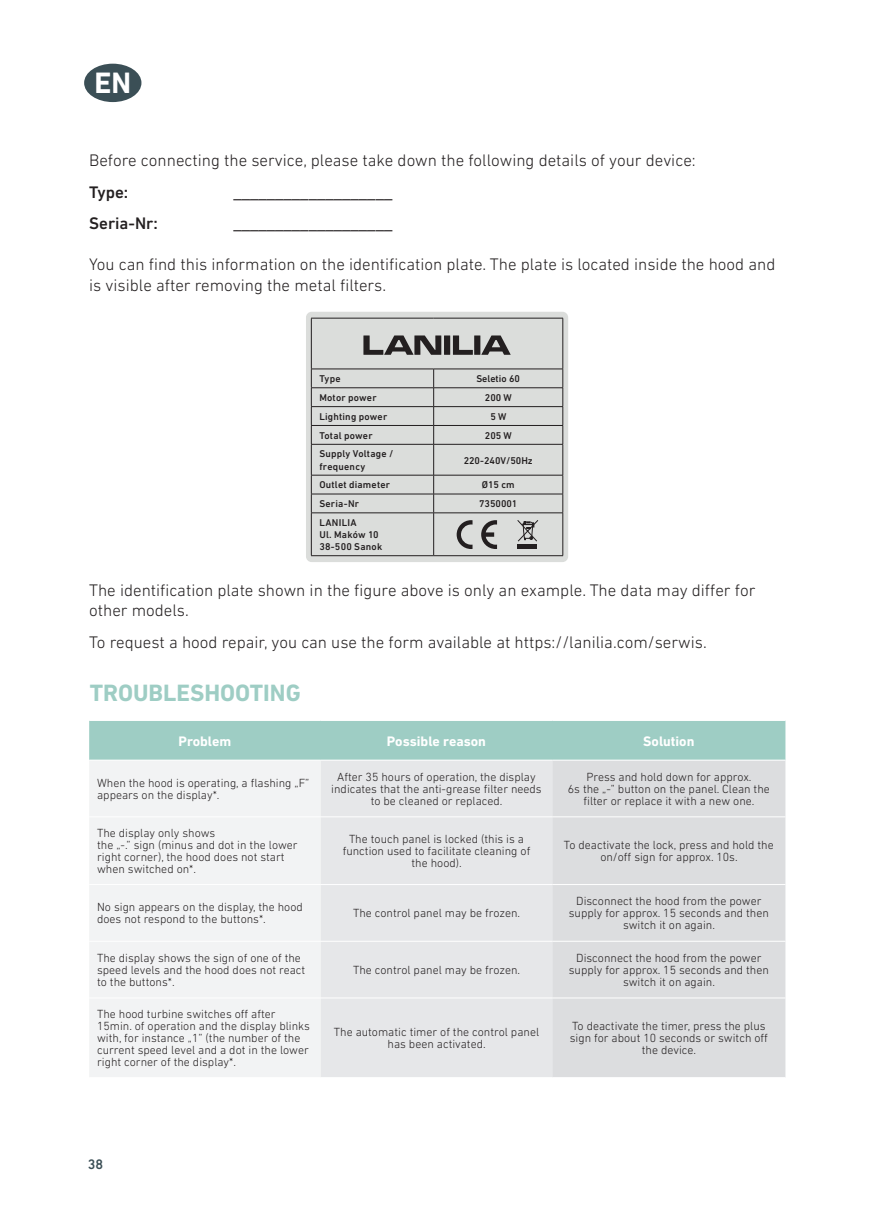
<style>
.page{position:relative;width:874px;height:1225px;background:#fff}
.page>*{position:absolute;margin:0;border:0;box-sizing:border-box;transform-origin:0 0}
.t1{font:700 30px "DIN Next LT Pro";color:#fff}
.t2{font:700 24px "DIN Next LT Pro";color:#9ecdc4}
.t3{font:300 17px/20.4px "DIN Next LT Pro";color:#231f20}
.t4{font:500 17px "DIN Next LT Pro";color:#231f20}
.t5{font:700 14px "DIN Next LT Pro";color:#fff}
.t6{font:500 14px "DIN Next LT Pro";color:#3b4f56}
.t7{font:300 12px/12px "DIN Next LT Pro";color:#231f20;text-align:center}
.t8{font:500 10px/12px "DIN Next LT Pro";letter-spacing:.02em;color:#231f20}
.t9{font:500 10px "DIN Next LT Pro";color:#231f20}
</style>
<div class="page">
<div style="left:84px;top:64px;width:57px;height:38px;background:#3b4f56;border-radius:50%"></div>
<div style="left:306px;top:312px;width:262px;height:250px;background:#dbdddb;border-radius:6px"></div>
<hr style="left:562px;top:318px;width:1px;height:51px;background:#231f20">
<hr style="left:311px;top:318px;width:122px;height:1px;background:#231f20">
<hr style="left:311px;top:318px;width:1px;height:51px;background:#231f20">
<hr style="left:433px;top:318px;width:129px;height:1px;background:#231f20">
<hr style="left:311px;top:368px;width:122px;height:1px;background:#231f20">
<hr style="left:433px;top:368px;width:129px;height:1px;background:#231f20">
<hr style="left:311px;top:387px;width:122px;height:1px;background:#231f20">
<hr style="left:433px;top:387px;width:129px;height:1px;background:#231f20">
<hr style="left:311px;top:406px;width:122px;height:1px;background:#231f20">
<hr style="left:433px;top:406px;width:129px;height:1px;background:#231f20">
<hr style="left:311px;top:425px;width:122px;height:1px;background:#231f20">
<svg style="left:311px;top:369px;width:1px;height:75px"></svg>
<hr style="left:433px;top:425px;width:129px;height:1px;background:#231f20">
<svg style="left:433px;top:369px;width:1px;height:75px"></svg>
<svg style="left:562px;top:369px;width:1px;height:75px"></svg>
<hr style="left:311px;top:444px;width:122px;height:1px;background:#231f20">
<hr style="left:311px;top:444px;width:1px;height:31px;background:#231f20">
<hr style="left:433px;top:444px;width:129px;height:1px;background:#231f20">
<hr style="left:433px;top:444px;width:1px;height:31px;background:#231f20">
<hr style="left:562px;top:444px;width:1px;height:31px;background:#231f20">
<hr style="left:311px;top:475px;width:122px;height:1px;background:#231f20">
<hr style="left:433px;top:475px;width:129px;height:1px;background:#231f20">
<hr style="left:311px;top:493px;width:122px;height:1px;background:#231f20">
<svg style="left:311px;top:475px;width:1px;height:37px"></svg>
<hr style="left:433px;top:493px;width:129px;height:1px;background:#231f20">
<svg style="left:433px;top:475px;width:1px;height:37px"></svg>
<svg style="left:562px;top:475px;width:1px;height:37px"></svg>
<hr style="left:311px;top:512px;width:122px;height:1px;background:#231f20">
<hr style="left:311px;top:513px;width:1px;height:42px;background:#231f20">
<hr style="left:433px;top:512px;width:129px;height:1px;background:#231f20">
<hr style="left:433px;top:513px;width:1px;height:42px;background:#231f20">
<hr style="left:562px;top:513px;width:1px;height:42px;background:#231f20">
<hr style="left:311px;top:555px;width:122px;height:1px;background:#231f20">
<hr style="left:433px;top:555px;width:129px;height:1px;background:#231f20">
<svg style="left:456px;top:520px;width:16px;height:29px"></svg>
<svg style="left:481px;top:520px;width:16px;height:29px"></svg>
<svg style="left:517px;top:520px;width:21px;height:21px"></svg>
<hr style="left:517px;top:545px;width:19px;height:4px;background:#231f20">
<div style="left:89px;top:721px;width:696px;height:39px;background:#9ecdc4"></div>
<div style="left:89px;top:761px;width:231px;height:316px;background:#f2f3f4"></div>
<div style="left:320px;top:761px;width:232px;height:316px;background:#e6e7e9"></div>
<div style="left:552px;top:761px;width:233px;height:316px;background:#dcdddf"></div>
<hr style="left:89px;top:816px;width:231px;height:1px;background:#fff">
<hr style="left:320px;top:816px;width:232px;height:1px;background:#fff">
<hr style="left:552px;top:816px;width:233px;height:1px;background:#fff">
<hr style="left:89px;top:884px;width:231px;height:1px;background:#fff">
<hr style="left:320px;top:884px;width:232px;height:1px;background:#fff">
<hr style="left:552px;top:884px;width:233px;height:1px;background:#fff">
<hr style="left:89px;top:941px;width:231px;height:1px;background:#fff">
<hr style="left:320px;top:941px;width:232px;height:1px;background:#fff">
<hr style="left:552px;top:941px;width:233px;height:1px;background:#fff">
<hr style="left:89px;top:997px;width:231px;height:1px;background:#fff">
<hr style="left:320px;top:997px;width:232px;height:1px;background:#fff">
<hr style="left:552px;top:997px;width:233px;height:1px;background:#fff">
<svg style="left:363px;top:335px;width:147px;height:20px"></svg>
<h1 class="t1" style="left:94px;top:65px;width:38px">EN</h1>
<h3 class="t3" style="left:89px;top:150px;width:607px">Before connecting the service, please take down the following details of your device:</h3>
<h3 class="t4" style="left:89px;top:182px;width:41px">Type:</h3>
<h3 class="t4" style="left:233px;top:182px;width:160px">___________________</h3>
<h3 class="t4" style="left:89px;top:214px;width:70px">Seria-Nr:</h3>
<h3 class="t4" style="left:233px;top:214px;width:160px">___________________</h3>
<h3 class="t3" style="left:89px;top:254px;width:687px">You can find this information on the identification plate. The plate is located inside the hood and is visible after removing the metal filters.</h3>
<p class="t8" style="left:319px;top:373px;width:23px">Type</p>
<p class="t9" style="left:476px;top:373px;width:45px">Seletio 60</p>
<p class="t8" style="left:319px;top:391px;width:59px">Motor power</p>
<p class="t8" style="left:484px;top:391px;width:28px">200 W</p>
<p class="t8" style="left:319px;top:410px;width:69px">Lighting power</p>
<p class="t8" style="left:490px;top:410px;width:17px">5 W</p>
<p class="t8" style="left:319px;top:429px;width:55px">Total power</p>
<p class="t8" style="left:484px;top:429px;width:28px">205 W</p>
<p class="t8" style="left:319px;top:448px;width:75px">Supply Voltage / frequency</p>
<p class="t9" style="left:463px;top:454px;width:71px">220-240V/50Hz</p>
<p class="t8" style="left:319px;top:479px;width:72px">Outlet diameter</p>
<p class="t8" style="left:481px;top:479px;width:34px">Ø15 cm</p>
<p class="t8" style="left:319px;top:498px;width:41px">Seria-Nr</p>
<p class="t9" style="left:479px;top:498px;width:40px">7350001</p>
<p class="t8" style="left:319px;top:516px;width:64px">LANILIA<br>Ul. Maków 10<br>38-500 Sanok</p>
<h3 class="t3" style="left:89px;top:580px;width:667px">The identification plate shown in the figure above is only an example. The data may differ for other models.</h3>
<h3 class="t3" style="left:89px;top:632px;width:618px">To request a hood repair, you can use the form available at https://lanilia.com/serwis.</h3>
<h2 class="t2" style="left:90px;top:678px;width:212px">TROUBLESHOOTING</h2>
<p class="t5" style="left:178px;top:732px;width:54px">Problem</p>
<p class="t5" style="left:387px;top:732px;width:101px">Possible reason</p>
<p class="t5" style="left:643px;top:732px;width:53px">Solution</p>
<p class="t7" style="left:97px;top:777px;width:214px;text-align:left">When the hood is operating, a flashing „F” appears on the display*.</p>
<p class="t7" style="left:331px;top:771px;width:212px">After 35 hours of operation, the display indicates that the anti-grease filter needs to be cleaned or replaced.</p>
<p class="t7" style="left:567px;top:771px;width:203px">Press and hold down for approx.<br>6s the „-” button on the panel. Clean the filter or replace it with a new one.</p>
<p class="t7" style="left:97px;top:827px;width:202px;text-align:left">The display only shows<br>the „-.” sign (minus and dot in the lower right corner), the hood does not start when switched on*.</p>
<p class="t7" style="left:342px;top:833px;width:189px">The touch panel is locked (this is a function used to facilitate cleaning of the hood).</p>
<p class="t7" style="left:563px;top:839px;width:211px">To deactivate the lock, press and hold the on/off sign for approx. 10s.</p>
<p class="t7" style="left:97px;top:901px;width:207px;text-align:left">No sign appears on the display, the hood does not respond to the buttons*.</p>
<p class="t7" style="left:353px;top:907px;width:168px">The control panel may be frozen.</p>
<p class="t7" style="left:568px;top:895px;width:201px">Disconnect the hood from the power supply for approx. 15 seconds and then switch it on again.</p>
<p class="t7" style="left:97px;top:952px;width:209px;text-align:left">The display shows the sign of one of the speed levels and the hood does not react to the buttons*.</p>
<p class="t7" style="left:97px;top:1008px;width:214px;text-align:left">The hood turbine switches off after 15min. of operation and the display blinks with, for instance „1” (the number of the current speed level and a dot in the lower right corner of the display*.</p>
<p class="t7" style="left:353px;top:964px;width:168px">The control panel may be frozen.</p>
<p class="t7" style="left:568px;top:952px;width:201px">Disconnect the hood from the power supply for approx. 15 seconds and then switch it on again.</p>
<p class="t7" style="left:334px;top:1026px;width:207px">The automatic timer of the control panel has been activated.</p>
<p class="t7" style="left:569px;top:1020px;width:199px">To deactivate the timer, press the plus sign for about 10 seconds or switch off the device.</p>
<p class="t6" style="left:88px;top:1156px;width:17px">38</p>
</div>
